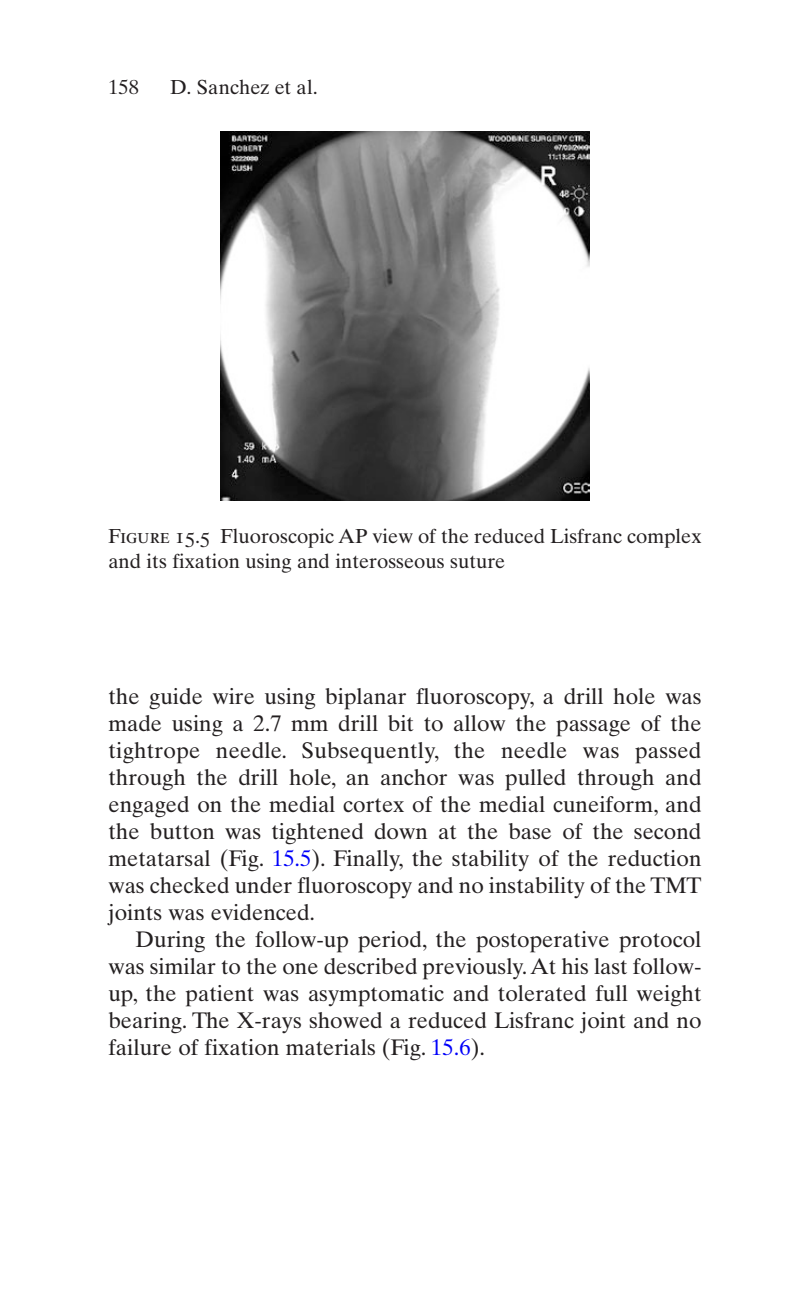
<style>
.page{position:relative;width:810px;height:1296px;background:#fff}
.page>*{position:absolute;margin:0;border:0;box-sizing:border-box;transform-origin:0 0}
.t1{font:22.5px/27px "Cnqdfm Times Ten";color:#231f20;text-align:justify}
.t2{font:20.25px/24.8px "Cnqdfm Times Ten";color:#231f20}
.t3{font:20.25px "Yllrqg Times Ten";letter-spacing:.005em;color:#231f20}
.s1{font-family:"Hvwlfx Times Ten Roman SC"}
.s2{color:#0000fa}
</style>
<div class="page">
<img style="left:220px;top:131px;width:370px;height:370px">
<p class="t2" style="left:108px;top:75px;width:32px">158</p>
<p class="t3" style="left:170px;top:76px;width:149px">D. Sanchez et al.</p>
<p class="t2" style="left:108px;top:524px;width:595px"><span class="s1">Figure 15.5</span> Fluoroscopic AP view of the reduced Lisfranc complex and its fixation using and interosseous suture</p>
<p class="t1" style="left:108px;top:682px;width:595px">the guide wire using biplanar fluoroscopy, a drill hole was made using a 2.7 mm drill bit to allow the passage of the tightrope needle. Subsequently, the needle was passed through the drill hole, an anchor was pulled through and engaged on the medial cortex of the medial cuneiform, and the button was tightened down at the base of the second metatarsal (Fig. <span class="s2">15.5</span>). Finally, the stability of the reduction was checked under fluoroscopy and no instability of the TMT joints was evidenced.</p>
<p class="t1" style="left:108px;top:925px;width:595px;text-indent:27px">During the follow-up period, the postoperative protocol was similar to the one described previously. At his last follow&shy;up, the patient was asymptomatic and tolerated full weight bearing. The X-rays showed a reduced Lisfranc joint and no failure of fixation materials (Fig. <span class="s2">15.6</span>).</p>
</div>
